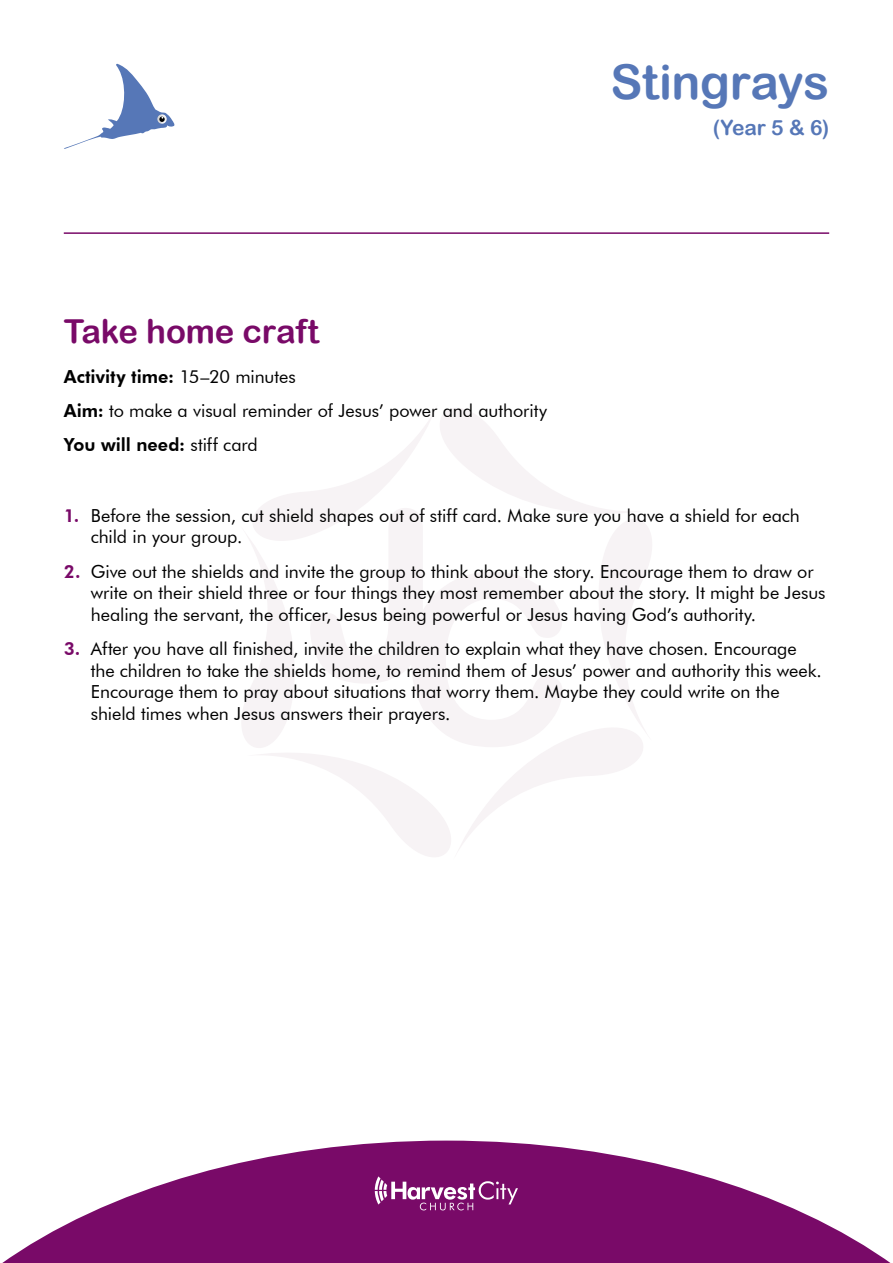
<style>
.page{position:relative;width:893px;height:1263px;background:#fff}
.page>*{position:absolute;margin:0;border:0;box-sizing:border-box;transform-origin:0 0}
.t1{font:48px "Arial Rounded MT Bold";letter-spacing:-.01em;color:#5677b7}
.t2{font:33px "Arial Rounded MT Bold";letter-spacing:-.005em;color:#790a68}
.t3{font:21px "Arial Rounded MT Bold";color:#5677b7}
.t4{font:18px/21.6px "Futura BT";letter-spacing:-.005em;color:#000}
.s1{font-weight:800}
.s2{font-weight:800;color:#790a68}
</style>
<div class="page">
<svg style="left:242px;top:408px;width:410px;height:449px"></svg>
<svg style="left:310px;top:508px;width:253px;height:239px"></svg>
<svg style="left:2px;top:1140px;width:889px;height:123px;fill:#790a68"></svg>
<svg style="left:375px;top:1176px;width:143px;height:34px;background:#963f89"></svg>
<hr style="left:64px;top:232px;width:765px;height:2px;background:#790a68">
<svg style="left:64px;top:64px;width:111px;height:85px"></svg>
<h1 class="t1" style="left:610px;top:53px;width:220px">Stingrays</h1>
<p class="t3" style="left:713px;top:115px;width:118px">(Year 5 &amp; 6)</p>
<h2 class="t2" style="left:64px;top:312px;width:257px">Take home craft</h2>
<p class="t4" style="left:64px;top:359px;width:485px;line-height:34.3px"><span class="s1">Activity time:</span> 15–20 minutes<br><span class="s1">Aim:</span> to make a visual reminder of Jesus’ power and authority<br><span class="s1">You will need:</span> stiff card</p>
<p class="t4" style="left:91px;top:504px;width:711px;text-indent:-27px"><span class="s2">1.</span> Before the session, cut shield shapes out of stiff card. Make sure you have a shield for each child in your group.</p>
<p class="t4" style="left:91px;top:560px;width:736px;text-indent:-27px"><span class="s2">2.</span> Give out the shields and invite the group to think about the story. Encourage them to draw or write on their shield three or four things they most remember about the story. It might be Jesus healing the servant, the officer, Jesus being powerful or Jesus having God’s authority.</p>
<p class="t4" style="left:91px;top:638px;width:733px;text-indent:-27px"><span class="s2">3.</span> After you have all finished, invite the children to explain what they have chosen. Encourage the children to take the shields home, to remind them of Jesus’ power and authority this week.<br>Encourage them to pray about situations that worry them. Maybe they could write on the shield times when Jesus answers their prayers.</p>
</div>
